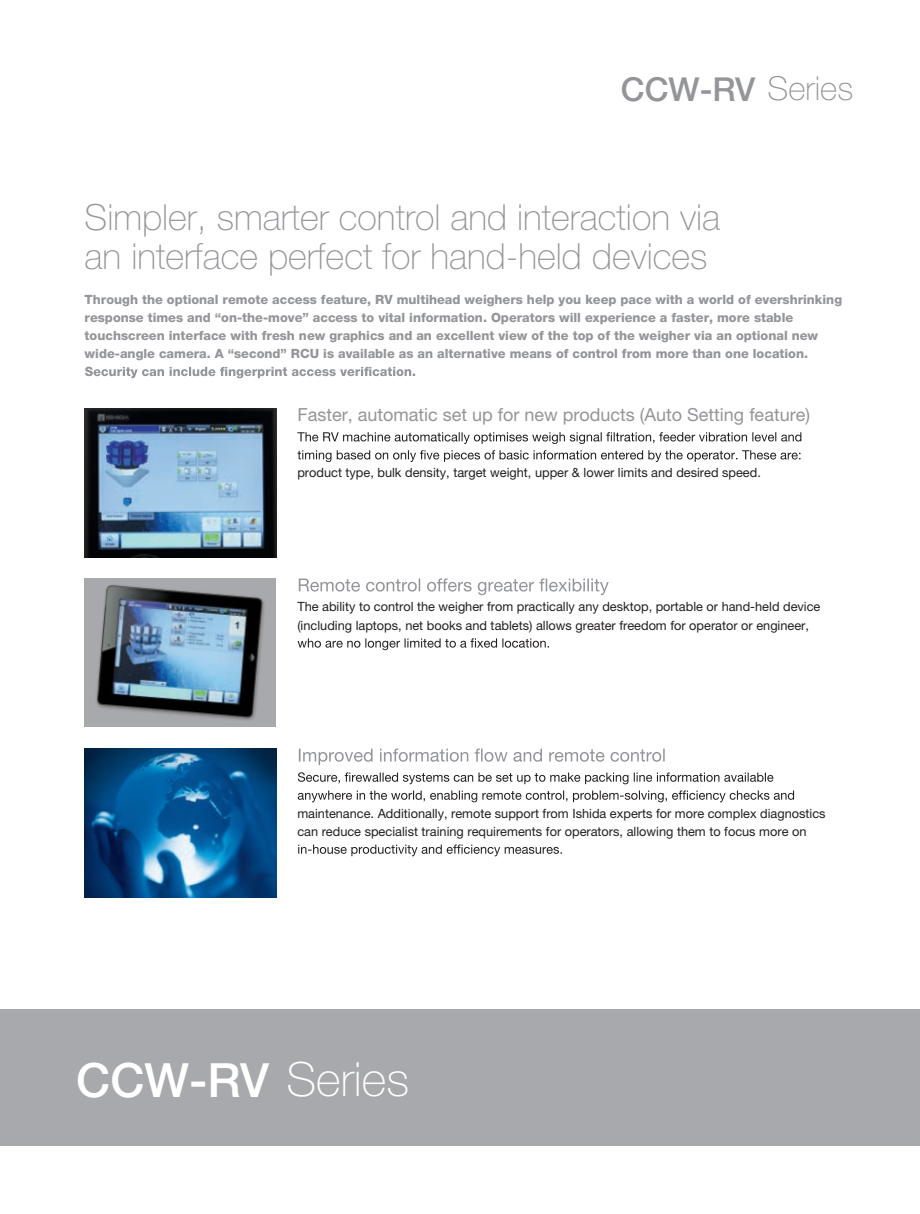
<style>
.page{position:relative;width:920px;height:1214px;background:#fff}
.page>*{position:absolute;margin:0;border:0;box-sizing:border-box;transform-origin:0 0}
.t1{font:500 47.25px "Helvetica Neue LT Std";color:#fff}
.t2{font:100 36px/39px "Helvetica Neue LT Std";color:#939598}
.t3{font:500 33px "Helvetica Neue LT Std";color:#939598}
.t4{font:18px "Helvetica Neue LT Std";color:#939598}
.t5{font:12.75px/18px "Helvetica Neue LT Std";color:#231f20}
.t6{font:800 12.75px/18px "Helvetica Neue LT Std";color:#939598}
.s1{font-weight:100}
</style>
<div class="page">
<div style="left:0;top:1009px;width:920px;height:136px;background:#a8a9ad"></div>
<svg style="left:85px;top:367px;width:330px;height:11px"></svg>
<svg style="left:297px;top:432px;width:504px;height:12px"></svg>
<svg style="left:297px;top:450px;width:503px;height:12px"></svg>
<img style="left:85px;top:408px;width:191px;height:119px">
<svg style="left:299px;top:578px;width:309px;height:17px"></svg>
<svg style="left:297px;top:638px;width:252px;height:12px"></svg>
<img style="left:84px;top:527px;width:193px;height:249px">
<svg style="left:299px;top:748px;width:365px;height:17px"></svg>
<svg style="left:298px;top:772px;width:475px;height:12px"></svg>
<svg style="left:298px;top:790px;width:496px;height:12px"></svg>
<svg style="left:298px;top:844px;width:264px;height:12px"></svg>
<img style="left:85px;top:748px;width:191px;height:149px">
<h3 class="t3" style="left:621px;top:70px;width:234px">CCW-RV <span class="s1">Series</span></h3>
<h2 class="t2" style="left:85px;top:197px;width:637px">Simpler, smarter control and interaction via an interface perfect for hand-held devices</h2>
<p class="t6" style="left:85px;top:290px;width:759px">Through the optional remote access feature, RV multihead weighers help you keep pace with a world of evershrinking response times and “on-the-move” access to vital information. Operators will experience a faster, more stable touchscreen interface with fresh new graphics and an excellent view of the top of the weigher via an optional new wide-angle camera. A “second” RCU is available as an alternative means of control from more than one location.</p>
<h3 class="t4" style="left:297px;top:404px;width:514px">Faster, automatic set up for new products (Auto Setting feature)</h3>
<p class="t5" style="left:297px;top:463px;width:465px">product type, bulk density, target weight, upper &amp; lower limits and desired speed.</p>
<p class="t5" style="left:297px;top:598px;width:524px">The ability to control the weigher from practically any desktop, portable or hand-held device (including laptops, net books and tablets) allows greater freedom for operator or engineer,</p>
<p class="t5" style="left:297px;top:804px;width:530px">maintenance. Additionally, remote support from Ishida experts for more complex diagnostics can reduce specialist training requirements for operators, allowing them to focus more on</p>
<h1 class="t1" style="left:76px;top:1051px;width:334px">CCW-RV <span class="s1">Series</span></h1>
</div>
